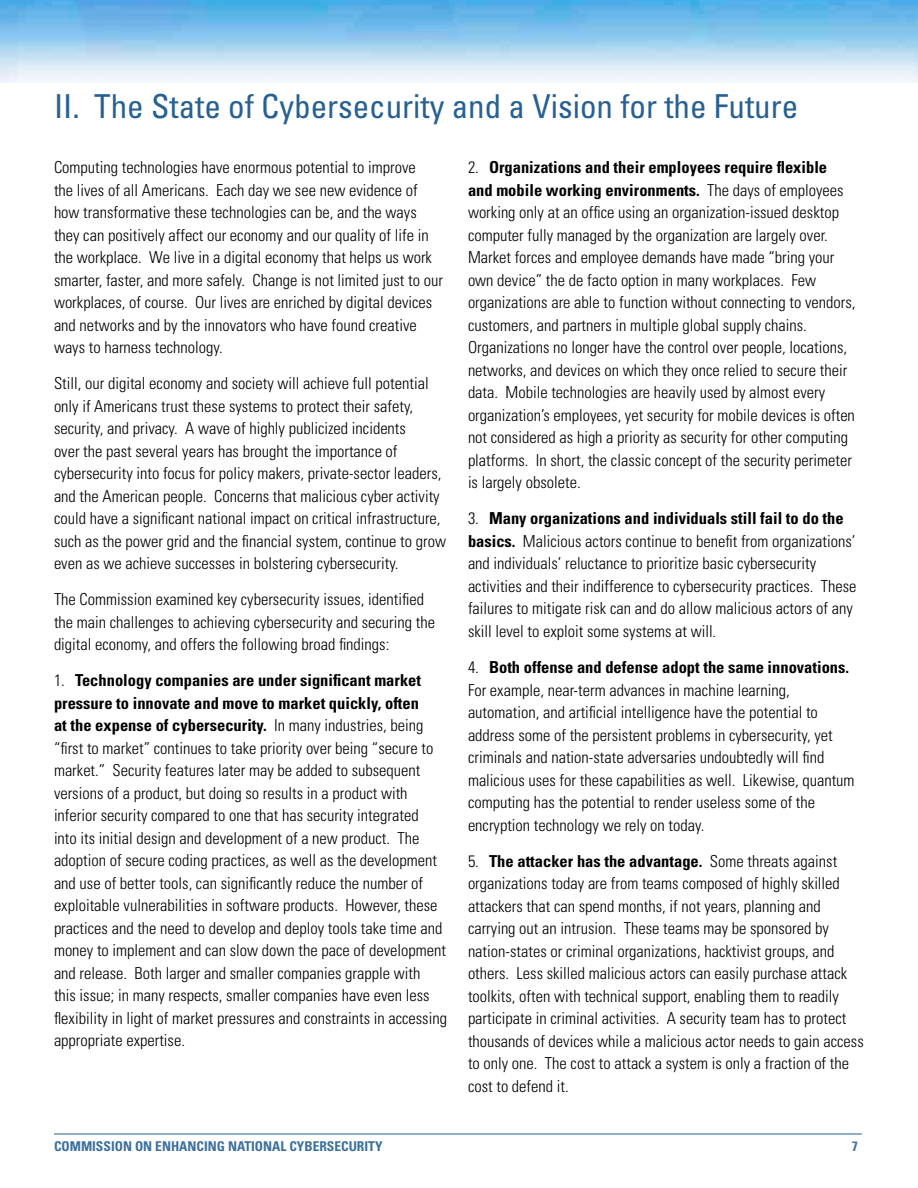
<style>
.page{position:relative;width:918px;height:1188px;background:#fff}
.page>*{position:absolute;margin:0;border:0;box-sizing:border-box;transform-origin:0 0}
.t1{font:condensed 33px "Univers LT Std";color:#276092}
.t2{font:300 condensed 16.5px/22.5px "Univers LT Std";color:#000}
.t3{font:700 condensed 13.5px "Univers LT Std";color:#3c709d}
.s1{font-weight:700}
</style>
<div class="page">
<hr style="left:54px;top:1134px;width:808px;height:1px;background:#276092">
<img style="left:0;top:0;width:918px;height:82px">
<h1 class="t1" style="left:54px;top:86px;width:746px">II. The State of Cybersecurity and a Vision for the Future</h1>
<p class="t2" style="left:54px;top:156px;width:391px">Computing technologies have enormous potential to improve<br>the lives of all Americans. Each day we see new evidence of how transformative these technologies can be, and the ways they can positively affect our economy and our quality of life in the workplace. We live in a digital economy that helps us work smarter, faster, and more safely. Change is not limited just to our workplaces, of course. Our lives are enriched by digital devices and networks and by the innovators who have found creative ways to harness technology.</p>
<p class="t2" style="left:54px;top:372px;width:394px">Still, our digital economy and society will achieve full potential only if Americans trust these systems to protect their safety, security, and privacy. A wave of highly publicized incidents<br>over the past several years has brought the importance of cybersecurity into focus for policy makers, private-sector leaders, and the American people. Concerns that malicious cyber activity could have a significant national impact on critical infrastructure, such as the power grid and the financial system, continue to grow even as we achieve successes in bolstering cybersecurity.</p>
<p class="t2" style="left:54px;top:588px;width:383px">The Commission examined key cybersecurity issues, identified the main challenges to achieving cybersecurity and securing the digital economy, and offers the following broad findings:</p>
<p class="t2" style="left:54px;top:669px;width:395px">1. <span class="s1">Technology companies are under significant market pressure to innovate and move to market quickly, often<br>at the expense of cybersecurity.</span> In many industries, being “first to market” continues to take priority over being “secure to market.” Security features later may be added to subsequent versions of a product, but doing so results in a product with inferior security compared to one that has security integrated<br>into its initial design and development of a new product. The adoption of secure coding practices, as well as the development and use of better tools, can significantly reduce the number of exploitable vulnerabilities in software products. However, these practices and the need to develop and deploy tools take time and money to implement and can slow down the pace of development and release. Both larger and smaller companies grapple with<br>this issue; in many respects, smaller companies have even less flexibility in light of market pressures and constraints in accessing appropriate expertise.</p>
<p class="t2" style="left:468px;top:156px;width:389px">2. <span class="s1">Organizations and their employees require flexible and mobile working environments.</span> The days of employees working only at an office using an organization-issued desktop computer fully managed by the organization are largely over.<br>Market forces and employee demands have made “bring your own device” the de facto option in many workplaces. Few organizations are able to function without connecting to vendors, customers, and partners in multiple global supply chains.<br>Organizations no longer have the control over people, locations, networks, and devices on which they once relied to secure their data. Mobile technologies are heavily used by almost every organization’s employees, yet security for mobile devices is often not considered as high a priority as security for other computing platforms. In short, the classic concept of the security perimeter is largely obsolete.</p>
<p class="t2" style="left:468px;top:507px;width:390px">3. <span class="s1">Many organizations and individuals still fail to do the basics.</span> Malicious actors continue to benefit from organizations’ and individuals’ reluctance to prioritize basic cybersecurity activities and their indifference to cybersecurity practices. These failures to mitigate risk can and do allow malicious actors of any skill level to exploit some systems at will.</p>
<p class="t2" style="left:468px;top:656px;width:388px">4. <span class="s1">Both offense and defense adopt the same innovations.<br></span>For example, near-term advances in machine learning, automation, and artificial intelligence have the potential to address some of the persistent problems in cybersecurity, yet criminals and nation-state adversaries undoubtedly will find malicious uses for these capabilities as well. Likewise, quantum computing has the potential to render useless some of the encryption technology we rely on today.</p>
<p class="t2" style="left:468px;top:849px;width:397px">5. <span class="s1">The attacker has the advantage.</span> Some threats against organizations today are from teams composed of highly skilled attackers that can spend months, if not years, planning and carrying out an intrusion. These teams may be sponsored by nation-states or criminal organizations, hacktivist groups, and others. Less skilled malicious actors can easily purchase attack toolkits, often with technical support, enabling them to readily participate in criminal activities. A security team has to protect thousands of devices while a malicious actor needs to gain access to only one. The cost to attack a system is only a fraction of the cost to defend it.</p>
<p class="t3" style="left:54px;top:1138px;width:330px">COMMISSION ON ENHANCING NATIONAL CYBERSECURITY</p>
<p class="t3" style="left:852px;top:1138px;width:7px">7</p>
</div>
